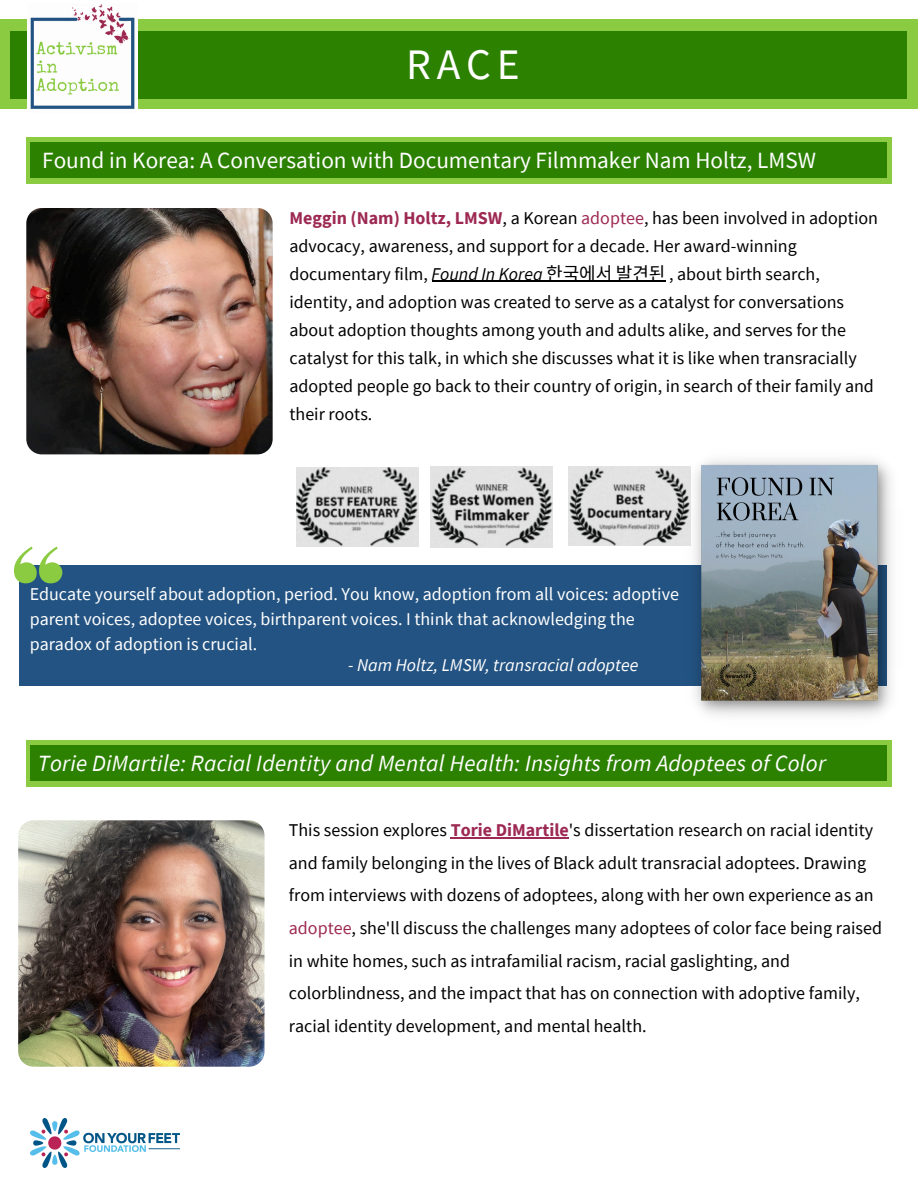
<style>
.page{position:relative;width:918px;height:1188px;background:#fff}
.page>*{position:absolute;margin:0;border:0;box-sizing:border-box;transform-origin:0 0}
.t1{font:43.5px "Source Sans Pro";color:#fff}
.t2{font:italic 23.25px "Source Sans Pro";letter-spacing:.01em;color:#fff}
.t3{font:23.25px "Source Sans Pro";color:#fff}
.t4{font:18px/28.2px "Source Sans Pro";color:#000}
.t5{font:18px/24.8px "Source Sans Pro";color:#fff}
.t6{font:italic 18px "Source Sans Pro";color:#fff}
.s1{font-weight:700;color:#9d2952}
.s2{color:#9d2952}
.s3{font-style:italic}
.s4{font-family:"Noto Sans CJ Ksc"}
</style>
<div class="page">
<div style="left:0;top:20px;width:918px;height:89px;background:#8acb41"></div>
<div style="left:10px;top:31px;width:897px;height:68px;background:#2c8100"></div>
<img style="left:28px;top:4px;width:109px;height:105px">
<hr style="left:432px;top:281px;width:234px;height:1px;background:#000">
<img style="left:26px;top:208px;width:247px;height:246px;border-radius:15px">
<div style="left:26px;top:137px;width:866px;height:46px;background:#8acb41"></div>
<div style="left:31px;top:142px;width:856px;height:36px;background:#2c8100"></div>
<div style="left:19px;top:565px;width:868px;height:120px;background:#235382"></div>
<svg style="left:14px;top:547px;width:48px;height:36px"></svg>
<img style="left:682px;top:459px;width:210px;height:257px">
<img style="left:431px;top:466px;width:121px;height:81px">
<img style="left:297px;top:467px;width:121px;height:79px">
<img style="left:569px;top:466px;width:121px;height:79px">
<img style="left:31px;top:1118px;width:148px;height:50px">
<div style="left:26px;top:740px;width:866px;height:47px;background:#8acb41"></div>
<div style="left:31px;top:745px;width:856px;height:36px;background:#2c8100"></div>
<img style="left:18px;top:820px;width:247px;height:247px;border-radius:15px">
<hr style="left:451px;top:837px;width:118px;height:1px;background:#9d2952">
<h1 class="t1" style="left:406px;top:36px;width:115px">RACE</h1>
<p class="t3" style="left:42px;top:145px;width:775px">Found in Korea: A Conversation with Documentary Filmmaker Nam Holtz, LMSW</p>
<h2 class="t4" style="left:289px;top:203px;width:590px"><span class="s1">Meggin (Nam) Holtz, LMSW</span>, a Korean <span class="s2">adoptee</span>, has been involved in adoption advocacy, awareness, and support for a decade. Her award-winning documentary film, <span class="s3">Found In Korea</span> <span class="s4">한국에서 발견된</span> , about birth search, identity, and adoption was created to serve as a catalyst for conversations about adoption thoughts among youth and adults alike, and serves for the catalyst for this talk, in which she discusses what it is like when transracially adopted people go back to their country of origin, in search of their family and their roots.</h2>
<p class="t5" style="left:30px;top:582px;width:651px">Educate yourself about adoption, period. You know, adoption from all voices: adoptive parent voices, adoptee voices, birthparent voices. I think that acknowledging the paradox of adoption is crucial.</p>
<p class="t6" style="left:348px;top:653px;width:292px">- Nam Holtz, LMSW, transracial adoptee</p>
<h2 class="t2" style="left:38px;top:748px;width:790px">Torie DiMartile: Racial Identity and Mental Health: Insights from Adoptees of Color</h2>
<p class="t4" style="left:289px;top:813px;width:595px;line-height:32.7px">This session explores <span class="s1">Torie DiMartile</span>'s dissertation research on racial identity and family belonging in the lives of Black adult transracial adoptees. Drawing from interviews with dozens of adoptees, along with her own experience as an <span class="s2">adoptee</span>, she'll discuss the challenges many adoptees of color face being raised in white homes, such as intrafamilial racism, racial gaslighting, and colorblindness, and the impact that has on connection with adoptive family, racial identity development, and mental health.</p>
</div>
